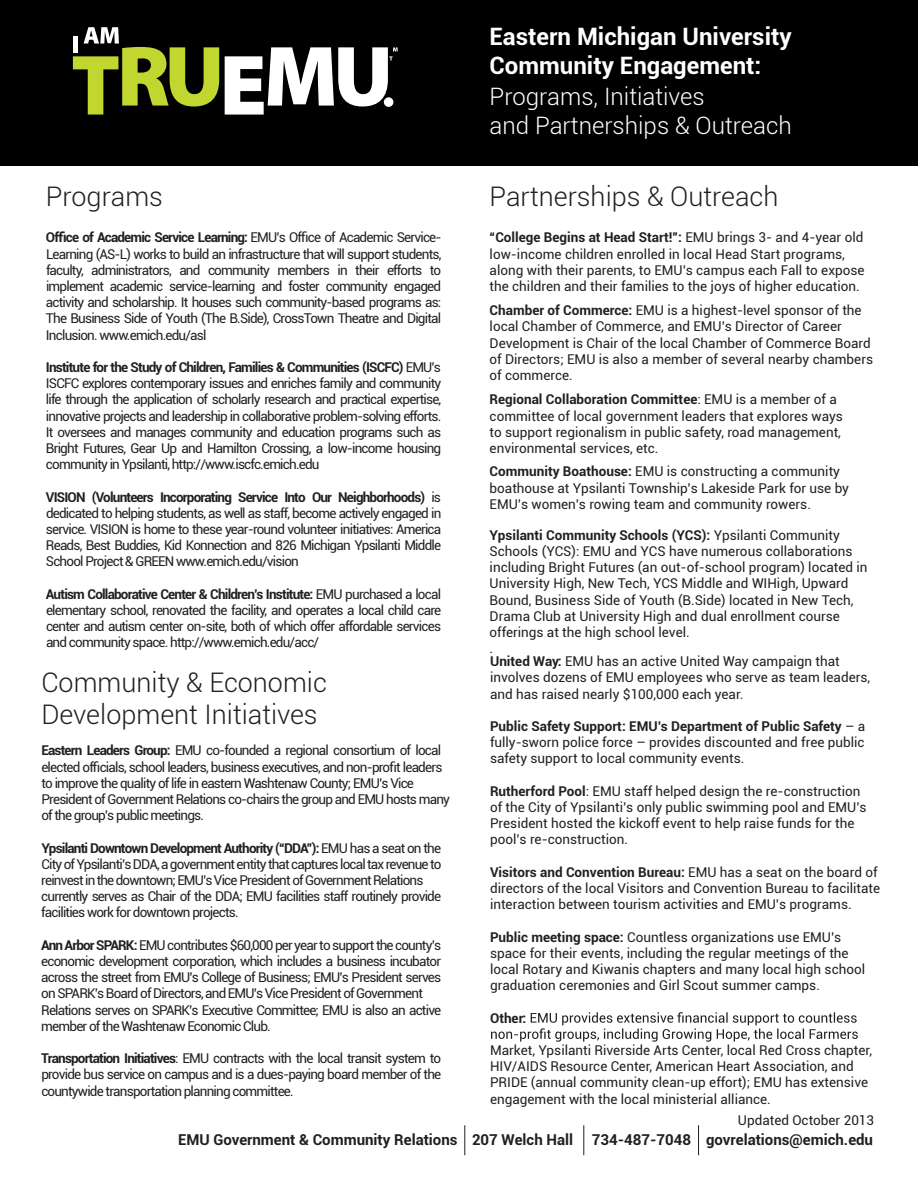
<style>
.page{position:relative;width:918px;height:1188px;background:#fff}
.page>*{position:absolute;margin:0;border:0;box-sizing:border-box;transform-origin:0 0}
.t1{font:300 27px/32.4px "Roboto";color:#231f20}
.t2{font:700 24px/28.8px "Roboto";color:#fff}
.t3{font:300 24px/28.8px "Roboto";color:#fff}
.t4{font:700 15px "Roboto";color:#231f20}
.t5{font:13.5px/16.2px "Roboto";color:#231f20}
.t6{font:13.5px/16.2px "Roboto";letter-spacing:-.06em;color:#231f20}
.t7{font:700 13.5px "Roboto";color:#231f20}
.s1{font-weight:700}
</style>
<div class="page">
<div style="left:0;top:0;width:918px;height:166px;background:#000"></div>
<svg style="left:491px;top:1012px;width:367px;height:30px"></svg>
<svg style="left:73px;top:27px;width:146px;height:88px"></svg>
<svg style="left:225px;top:47px;width:173px;height:68px"></svg>
<hr style="left:464px;top:1125px;width:1px;height:30px;background:#231f20">
<hr style="left:583px;top:1125px;width:1px;height:30px;background:#231f20">
<hr style="left:698px;top:1125px;width:1px;height:30px;background:#231f20">
<h2 class="t2" style="left:490px;top:21px;width:304px">Eastern Michigan University<br>Community Engagement:</h2>
<h2 class="t3" style="left:490px;top:81px;width:304px">Programs, Initiatives<br>and Partnerships &amp; Outreach</h2>
<h1 class="t1" style="left:46px;top:179px;width:119px">Programs</h1>
<h1 class="t1" style="left:490px;top:179px;width:290px">Partnerships &amp; Outreach</h1>
<p class="t5" style="left:46px;top:229px;width:397px;text-align:justify"><span class="s1">Office of Academic Service Learning:</span> EMU’s Office of Academic Service-Learning (AS-L) works to build an infrastructure that will support students, faculty, administrators, and community members in their efforts to implement academic service-learning and foster community engaged activity and scholarship. It houses such community-based programs as:<br>The Business Side of Youth (The B.Side), CrossTown Theatre and Digital Inclusion. www.emich.edu/asl</p>
<p class="t5" style="left:46px;top:359px;width:397px;text-align:justify"><span class="s1">Institute for the Study of Children, Families &amp; Communities (ISCFC)</span> EMU’s ISCFC explores contemporary issues and enriches family and community life through the application of scholarly research and practical expertise, innovative projects and leadership in collaborative problem-solving efforts.<br>It oversees and manages community and education programs such as Bright Futures, Gear Up and Hamilton Crossing, a low-income housing community in Ypsilanti, http://www.iscfc.emich.edu</p>
<p class="t5" style="left:46px;top:488px;width:397px;text-align:justify"><span class="s1">VISION (Volunteers Incorporating Service Into Our Neighborhoods)</span> is dedicated to helping students, as well as staff, become actively engaged in service. VISION is home to these year-round volunteer initiatives: America Reads, Best Buddies, Kid Konnection and 826 Michigan Ypsilanti Middle School Project &amp; GREEN www.emich.edu/vision</p>
<p class="t5" style="left:46px;top:585px;width:397px;text-align:justify"><span class="s1">Autism Collaborative Center &amp; Children’s Institute:</span> EMU purchased a local elementary school, renovated the facility, and operates a local child care center and autism center on-site, both of which offer affordable services and community space. http://www.emich.edu/acc/</p>
<h1 class="t1" style="left:41px;top:665px;width:287px">Community &amp; Economic<br>Development Initiatives</h1>
<p class="t6" style="left:41px;top:742px;width:410px"><span class="s1">Eastern Leaders Group:</span> EMU co-founded a regional consortium of local elected officials, school leaders, business executives, and non-profit leaders to improve the quality of life in eastern Washtenaw County; EMU’s Vice President of Government Relations co-chairs the group and EMU hosts many of the group’s public meetings.</p>
<p class="t6" style="left:41px;top:839px;width:402px"><span class="s1">Ypsilanti Downtown Development Authority (“DDA”):</span> EMU has a seat on the City of Ypsilanti’s DDA, a government entity that captures local tax revenue to reinvest in the downtown; EMU’s Vice President of Government Relations currently serves as Chair of the DDA; EMU facilities staff routinely provide facilities work for downtown projects.</p>
<p class="t6" style="left:41px;top:936px;width:402px"><span class="s1">Ann Arbor SPARK:</span> EMU contributes $60,000 per year to support the county’s economic development corporation, which includes a business incubator across the street from EMU’s College of Business; EMU’s President serves on SPARK’s Board of Directors, and EMU’s Vice President of Government Relations serves on SPARK’s Executive Committee; EMU is also an active member of the Washtenaw Economic Club.</p>
<p class="t5" style="left:41px;top:1050px;width:401px;text-align:justify"><span class="s1">Transportation Initiatives</span>: EMU contracts with the local transit system to provide bus service on campus and is a dues-paying board member of the countywide transportation planning committee.</p>
<p class="t5" style="left:490px;top:229px;width:377px"><span class="s1">“College Begins at Head Start!”:</span> EMU brings 3- and 4-year old low-income children enrolled in local Head Start programs, along with their parents, to EMU’s campus each Fall to expose the children and their families to the joys of higher education.</p>
<p class="t5" style="left:490px;top:302px;width:385px"><span class="s1">Chamber of Commerce:</span> EMU is a highest-level sponsor of the local Chamber of Commerce, and EMU’s Director of Career Development is Chair of the local Chamber of Commerce Board of Directors; EMU is also a member of several nearby chambers of commerce.</p>
<p class="t5" style="left:490px;top:391px;width:355px"><span class="s1">Regional Collaboration Committee</span>: EMU is a member of a committee of local government leaders that explores ways to support regionalism in public safety, road management, environmental services, etc.</p>
<p class="t5" style="left:490px;top:463px;width:361px"><span class="s1">Community Boathouse:</span> EMU is constructing a community boathouse at Ypsilanti Township’s Lakeside Park for use by<br>EMU’s women’s rowing team and community rowers.</p>
<p class="t5" style="left:490px;top:526px;width:379px"><span class="s1">Ypsilanti Community Schools (YCS):</span> Ypsilanti Community Schools (YCS): EMU and YCS have numerous collaborations including Bright Futures (an out-of-school program) located in University High, New Tech, YCS Middle and WIHigh, Upward Bound, Business Side of Youth (B.Side) located in New Tech, Drama Club at University High and dual enrollment course offerings at the high school level.<br>.</p>
<p class="t5" style="left:490px;top:653px;width:382px"><span class="s1">United Way:</span> EMU has an active United Way campaign that involves dozens of EMU employees who serve as team leaders, and has raised nearly $100,000 each year.</p>
<p class="t5" style="left:490px;top:718px;width:377px;text-align:justify"><span class="s1">Public Safety Support: EMU’s Department of Public Safety</span> – a fully-sworn police force – provides discounted and free public safety support to local community events.</p>
<p class="t5" style="left:490px;top:782px;width:378px"><span class="s1">Rutherford Pool</span>: EMU staff helped design the re-construction of the City of Ypsilanti’s only public swimming pool and EMU’s President hosted the kickoff event to help raise funds for the pool’s re-construction.</p>
<p class="t5" style="left:490px;top:863px;width:392px"><span class="s1">Visitors and Convention Bureau:</span> EMU has a seat on the board of directors of the local Visitors and Convention Bureau to facilitate interaction between tourism activities and EMU’s programs.</p>
<p class="t5" style="left:490px;top:928px;width:377px"><span class="s1">Public meeting space:</span> Countless organizations use EMU’s space for their events, including the regular meetings of the local Rotary and Kiwanis chapters and many local high school graduation ceremonies and Girl Scout summer camps.</p>
<p class="t7" style="left:490px;top:1008px;width:38px">Other:</p>
<p class="t5" style="left:490px;top:1042px;width:384px">Market, Ypsilanti Riverside Arts Center, local Red Cross chapter, HIV/AIDS Resource Center, American Heart Association, and PRIDE (annual community clean-up effort); EMU has extensive engagement with the local ministerial alliance.</p>
<p class="t5" style="left:738px;top:1112px;width:138px">Updated October 2013</p>
<p class="t4" style="left:178px;top:1129px;width:697px">EMU Government &amp; Community Relations 207 Welch Hall 734-487-7048 govrelations@emich.edu</p>
</div>
